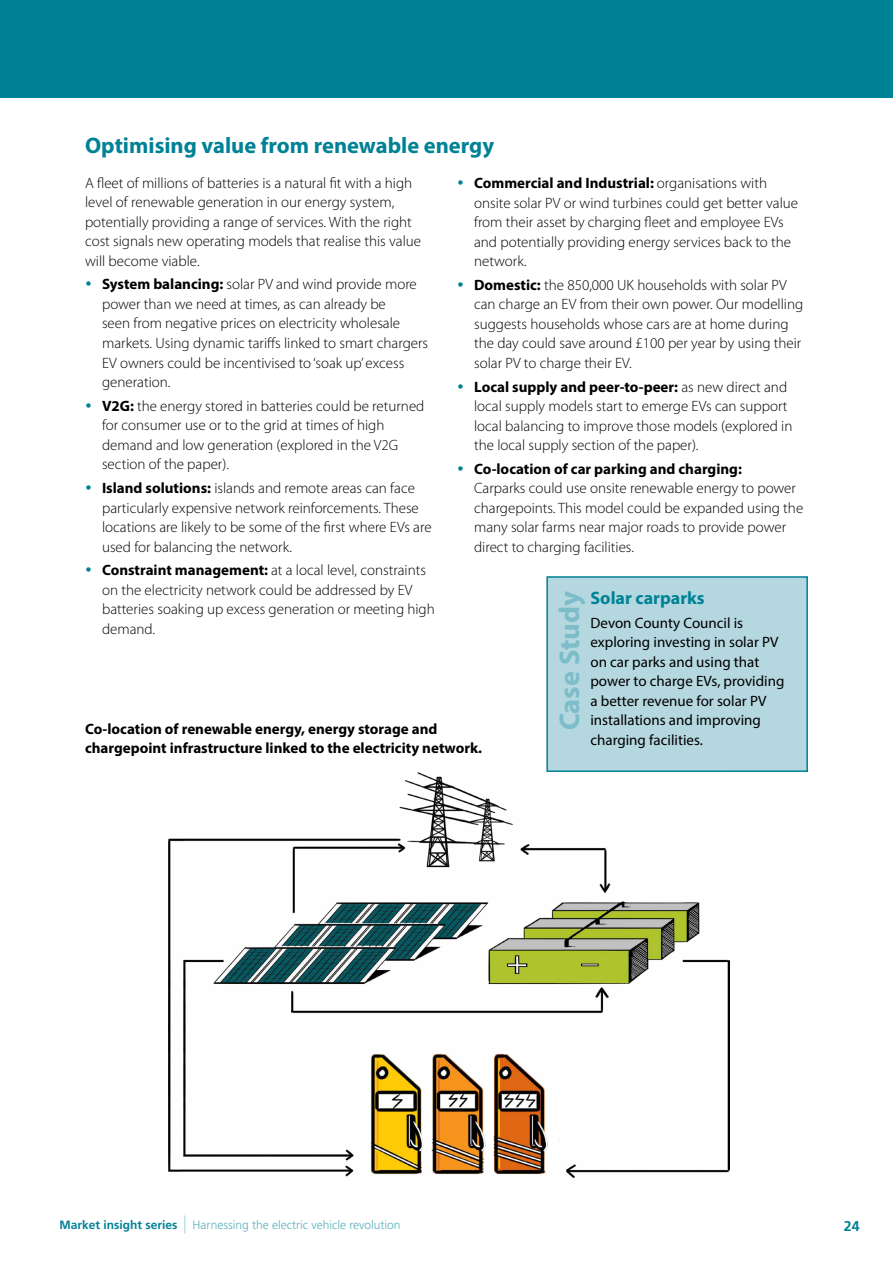
<style>
.page{position:relative;width:893px;height:1263px;background:#fff}
.page>*{position:absolute;margin:0;border:0;box-sizing:border-box;transform-origin:0 0}
.t1{font:700 28.5px "Myriad Pro";color:#7cbdc9}
.t2{font:700 22.5px "Myriad Pro";color:#008296}
.t3{font:700 18px "Myriad Pro";color:#008296}
.t4{font:300 15px/19.5px "Myriad Pro";color:#000}
.t5{font:15px/19.5px "Myriad Pro";color:#000}
.t6{font:700 15px "Myriad Pro";color:#000}
.t7{font:700 14.25px "Frutiger LT Std";color:#008296}
.t8{font:300 12px "Frutiger LT Std";color:#5ab0bf}
.s1{color:#008296}
.s2{font-weight:700}
.s3{font-weight:700;color:#008296}
.s4{font-size:18px}
</style>
<div class="page">
<div style="left:0;top:0;width:893px;height:98px;background:#008296"></div>
<div style="left:547px;top:577px;width:260px;height:194px;background:#b5d7df"></div>
<div style="left:546px;top:576px;width:262px;height:196px;border:2px solid #008296"></div>
<img style="left:169px;top:772px;width:560px;height:406px">
<h2 class="t2" style="left:85px;top:131px;width:411px">Optimising value from renewable energy</h2>
<p class="t4" style="left:85px;top:173px;width:338px">A fleet of millions of batteries is a natural fit with a high level of renewable generation in our energy system, potentially providing a range of services. With the right cost signals new operating models that realise this value will become viable.</p>
<p class="t4" style="left:102px;top:275px;width:328px;text-indent:-17px"><span class="s1">•</span> <span class="s2">System balancing:</span> solar PV and wind provide more power than we need at times, as can already be<br>seen from negative prices on electricity wholesale markets. Using dynamic tariffs linked to smart chargers EV owners could be incentivised to ‘soak up’ excess generation.</p>
<p class="t4" style="left:102px;top:396px;width:324px;text-indent:-17px"><span class="s1">•</span> <span class="s2">V2G:</span> the energy stored in batteries could be returned for consumer use or to the grid at times of high demand and low generation (explored in the V2G section of the paper).</p>
<p class="t4" style="left:102px;top:478px;width:331px;text-indent:-17px"><span class="s1">•</span> <span class="s2">Island solutions:</span> islands and remote areas can face particularly expensive network reinforcements. These locations are likely to be some of the first where EVs are used for balancing the network.</p>
<p class="t4" style="left:102px;top:561px;width:334px;text-indent:-17px"><span class="s1">•</span> <span class="s2">Constraint management:</span> at a local level, constraints on the electricity network could be addressed by EV batteries soaking up excess generation or meeting high demand.</p>
<p class="t4" style="left:474px;top:173px;width:325px;text-indent:-17px"><span class="s1">•</span> <span class="s2">Commercial and Industrial:</span> organisations with onsite solar PV or wind turbines could get better value from their asset by charging fleet and employee EVs and potentially providing energy services back to the network.</p>
<p class="t4" style="left:474px;top:275px;width:331px;text-indent:-17px"><span class="s1">•</span> <span class="s2">Domestic:</span> the 850,000 UK households with solar PV can charge an EV from their own power. Our modelling suggests households whose cars are at home during the day could save around £100 per year by using their solar PV to charge their EV.</p>
<p class="t4" style="left:474px;top:377px;width:320px;text-indent:-17px"><span class="s1">•</span> <span class="s2">Local supply and peer-to-peer:</span> as new direct and local supply models start to emerge EVs can support local balancing to improve those models (explored in the local supply section of the paper).</p>
<p class="t4" style="left:474px;top:459px;width:331px;text-indent:-17px"><span class="s1">•</span> <span class="s2">Co-location of car parking and charging:<br></span>Carparks could use onsite renewable energy to power chargepoints. This model could be expanded using the many solar farms near major roads to provide power direct to charging facilities.</p>
<p class="t3" style="left:590px;top:586px;width:116px">Solar carparks</p>
<p class="t5" style="left:590px;top:613px;width:195px">Devon County Council is exploring investing in solar PV on car parks and using that power to charge EVs, providing a better revenue for solar PV installations and improving charging facilities.</p>
<h1 class="t1" style="left:551px;top:730px;width:141px;rotate:-90deg">Case Study</h1>
<p class="t6" style="left:85px;top:719px;width:354px">Co-location of renewable energy, energy storage and</p>
<p class="t6" style="left:85px;top:738px;width:399px">chargepoint infrastructure linked to the electricity network.</p>
<p class="t8" style="left:60px;top:1218px;width:342px"><span class="s3">Market insight series</span> <span class="s4">|</span> Harnessing the electric vehicle revolution</p>
<p class="t7" style="left:844px;top:1218px;width:17px">24</p>
</div>
